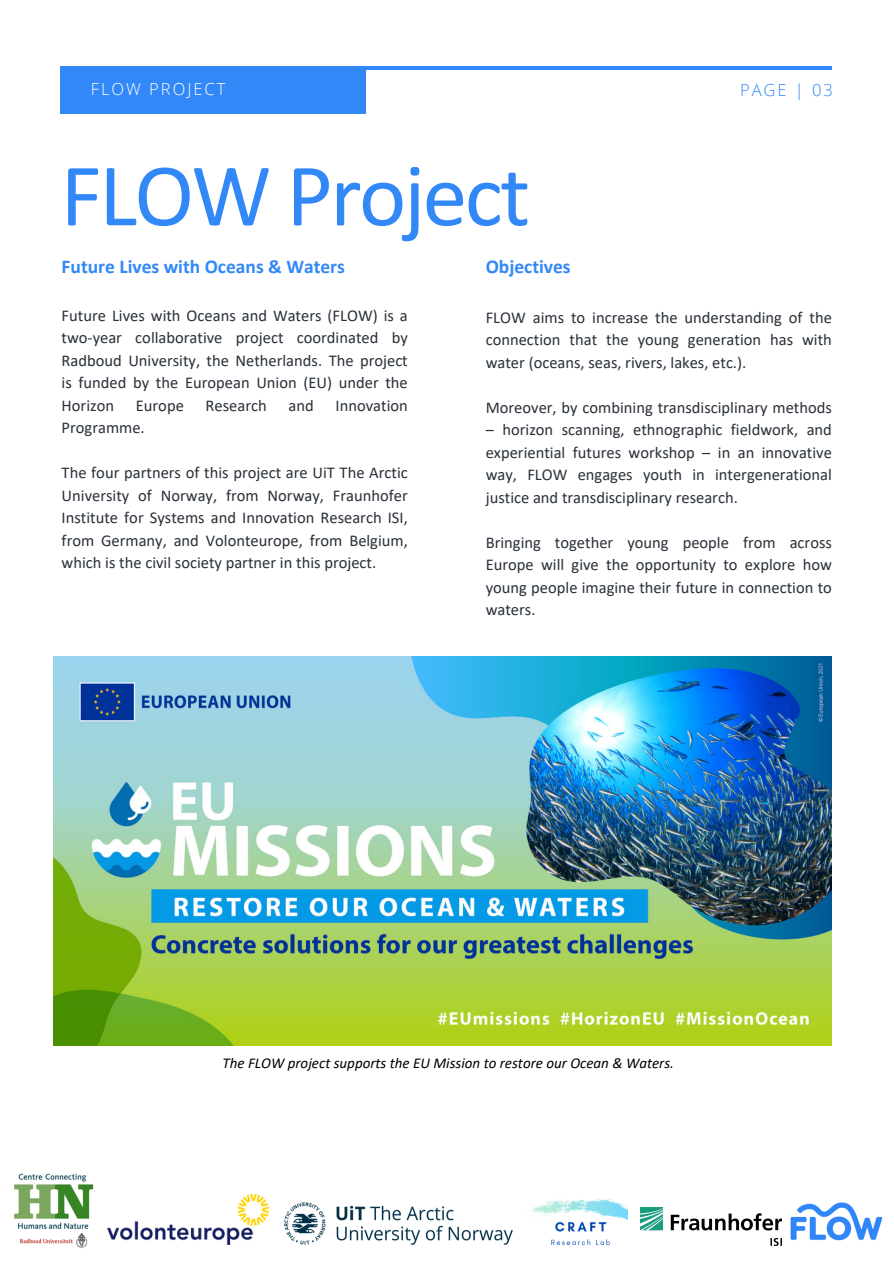
<style>
.page{position:relative;width:894px;height:1264px;background:#fff}
.page>*{position:absolute;margin:0;border:0;box-sizing:border-box;transform-origin:0 0}
.t1{font:90px "Calibri";letter-spacing:-.03em;color:#3388f8}
.t2{font:700 19.5px "Calibri";color:#3388f8}
.t3{font:16.5px/22.5px "Calibri";color:#293039;text-align:justify}
.t4{font:300 16.5px "Open Sans";letter-spacing:.12em;color:#fff}
.t5{font:300 16.5px "Open Sans";letter-spacing:.12em;color:#3388f8}
.t6{font:italic 15px "Calibri";color:#000}
</style>
<div class="page">
<hr style="left:61px;top:66px;width:770px;height:4px;background:#3388f8">
<div style="left:61px;top:66px;width:304px;height:47px;background:#3388f8"></div>
<img style="left:773px;top:1202px;width:110px;height:44px">
<img style="left:14px;top:1173px;width:80px;height:75px">
<img style="left:284px;top:1202px;width:228px;height:41px">
<img style="left:107px;top:1194px;width:161px;height:50px">
<img style="left:640px;top:1207px;width:141px;height:38px">
<img style="left:53px;top:656px;width:778px;height:389px">
<img style="left:530px;top:1199px;width:97px;height:47px">
<p class="t4" style="left:91px;top:78px;width:136px">FLOW PROJECT</p>
<p class="t5" style="left:739px;top:79px;width:94px">PAGE | 03</p>
<p class="t1" style="left:61px;top:158px;width:471px">FLOW Project</p>
<h2 class="t2" style="left:62px;top:259px;width:285px">Future Lives with Oceans &amp; Waters</h2>
<p class="t3" style="left:62px;top:305px;width:347px">Future Lives with Oceans and Waters (FLOW) is a two-year collaborative project coordinated by Radboud University, the Netherlands. The project is funded by the European Union (EU) under the Horizon</p>
<p class="t2" style="left:485px;top:259px;width:86px">Objectives</p>
<p class="t3" style="left:485px;top:307px;width:347px">FLOW aims to increase the understanding of the connection that the young generation has with water (oceans, seas, rivers, lakes, etc.).</p>
<p class="t3" style="left:485px;top:397px;width:347px">Moreover, by combining transdisciplinary methods</p>
<p class="t3" style="left:485px;top:420px;width:347px">– horizon scanning, ethnographic fieldwork, and experiential futures workshop – in an innovative way, FLOW engages youth in intergenerational justice and transdisciplinary research.</p>
<p class="t3" style="left:485px;top:532px;width:347px">Bringing together young people from across Europe will give the opportunity to explore how young people imagine their future in connection to waters.</p>
<p class="t3" style="left:136px;top:395px;width:50px">Europe</p>
<p class="t3" style="left:205px;top:395px;width:63px">Research</p>
<p class="t3" style="left:288px;top:395px;width:27px">and</p>
<p class="t3" style="left:335px;top:395px;width:74px">Innovation</p>
<p class="t3" style="left:62px;top:418px;width:85px">Programme.</p>
<p class="t3" style="left:62px;top:463px;width:347px">The four partners of this project are UiT The Arctic University of Norway, from Norway, Fraunhofer Institute for Systems and Innovation Research ISI, from Germany, and Volonteurope, from Belgium, which is the civil society partner in this project.</p>
<p class="t6" style="left:222px;top:1056px;width:453px">The FLOW project supports the EU Mission to restore our Ocean &amp; Waters.</p>
</div>
